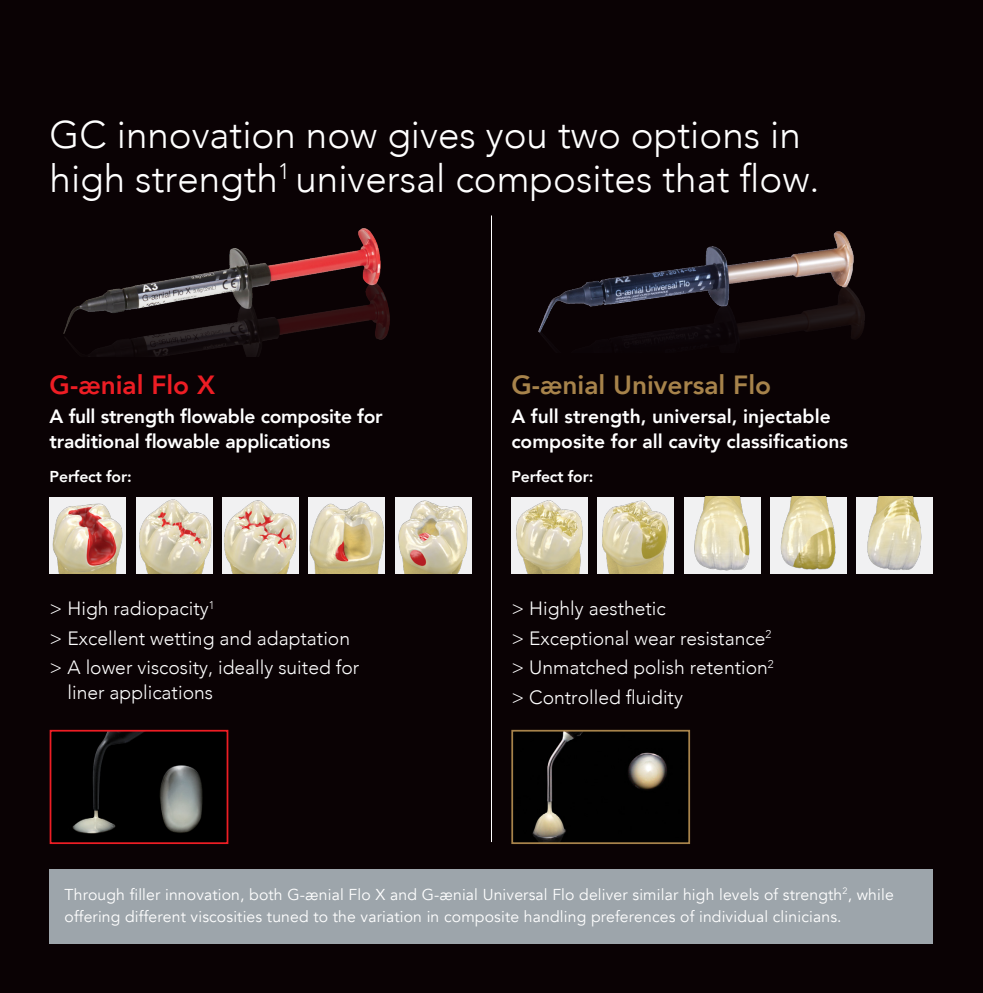
<style>
.page{position:relative;width:983px;height:993px;background:#fff}
.page>*{position:absolute;margin:0;border:0;box-sizing:border-box;transform-origin:0 0}
.t1{font:300 38.5px/43.8px "Avenir";color:#fff}
.t2{font:800 26.25px "Avenir";color:#a7834b}
.t3{font:800 26.25px "Avenir";color:#ed1d24}
.t4{font:300 19.25px/29.4px "Avenir";color:#fff}
.t5{font:800 19.25px/24.5px "Avenir";color:#fff}
.t6{font:15.75px/22.8px "Avenir";letter-spacing:.01em;color:#fff}
.t7{font:800 15.75px "Avenir";letter-spacing:-.01em;color:#fff}
</style>
<div class="page">
<div style="left:0;top:0;width:982px;height:992px;background:#0a0204"></div>
<img style="left:63px;top:228px;width:327px;height:128px">
<img style="left:538px;top:231px;width:327px;height:113px">
<div style="left:50px;top:868px;width:883px;height:75px;background:#9da5ab"></div>
<hr style="left:491px;top:215px;width:1px;height:626px;background:#fff">
<img style="left:532px;top:732px;width:135px;height:108px">
<div style="left:511px;top:729px;width:179px;height:114px;border:2px solid #a7834b"></div>
<img style="left:136px;top:497px;width:76px;height:76px">
<img style="left:50px;top:497px;width:76px;height:76px">
<img style="left:222px;top:497px;width:76px;height:76px">
<img style="left:308px;top:497px;width:77px;height:76px">
<img style="left:395px;top:497px;width:76px;height:76px">
<img style="left:72px;top:732px;width:131px;height:102px">
<div style="left:50px;top:729px;width:178px;height:114px;border:2px solid #ed1d24"></div>
<img style="left:511px;top:497px;width:76px;height:76px">
<img style="left:597px;top:497px;width:77px;height:76px">
<img style="left:684px;top:496px;width:76px;height:77px">
<img style="left:770px;top:496px;width:76px;height:77px">
<img style="left:856px;top:496px;width:76px;height:77px">
<h1 class="t1" style="left:50px;top:113px;width:771px">GC innovation now gives you two options in high strength<sup>1</sup> universal composites that flow.</h1>
<h2 class="t3" style="left:50px;top:364px;width:167px">G-ænial Flo X</h2>
<p class="t5" style="left:50px;top:404px;width:334px">A full strength flowable composite for traditional flowable applications</p>
<h2 class="t2" style="left:511px;top:364px;width:261px">G-ænial Universal Flo</h2>
<p class="t5" style="left:511px;top:404px;width:338px">A full strength, universal, injectable composite for all cavity classifications</p>
<p class="t7" style="left:50px;top:464px;width:83px">Perfect for:</p>
<p class="t7" style="left:511px;top:464px;width:83px">Perfect for:</p>
<p class="t4" style="left:50px;top:593px;width:311px">&gt; High radiopacity<sup>1<br></sup>&gt; Excellent wetting and adaptation &gt; A lower viscosity, ideally suited for</p>
<p class="t4" style="left:67px;top:677px;width:147px">liner applications</p>
<p class="t4" style="left:511px;top:593px;width:264px">&gt; Highly aesthetic<br>&gt; Exceptional wear resistance<sup>2 </sup>&gt; Unmatched polish retention<sup>2 </sup>&gt; Controlled fluidity</p>
<p class="t6" style="left:64px;top:882px;width:830px">Through filler innovation, both G-ænial Flo X and G-ænial Universal Flo deliver similar high levels of strength<sup>2</sup>, while offering different viscosities tuned to the variation in composite handling preferences of individual clinicians.</p>
</div>
